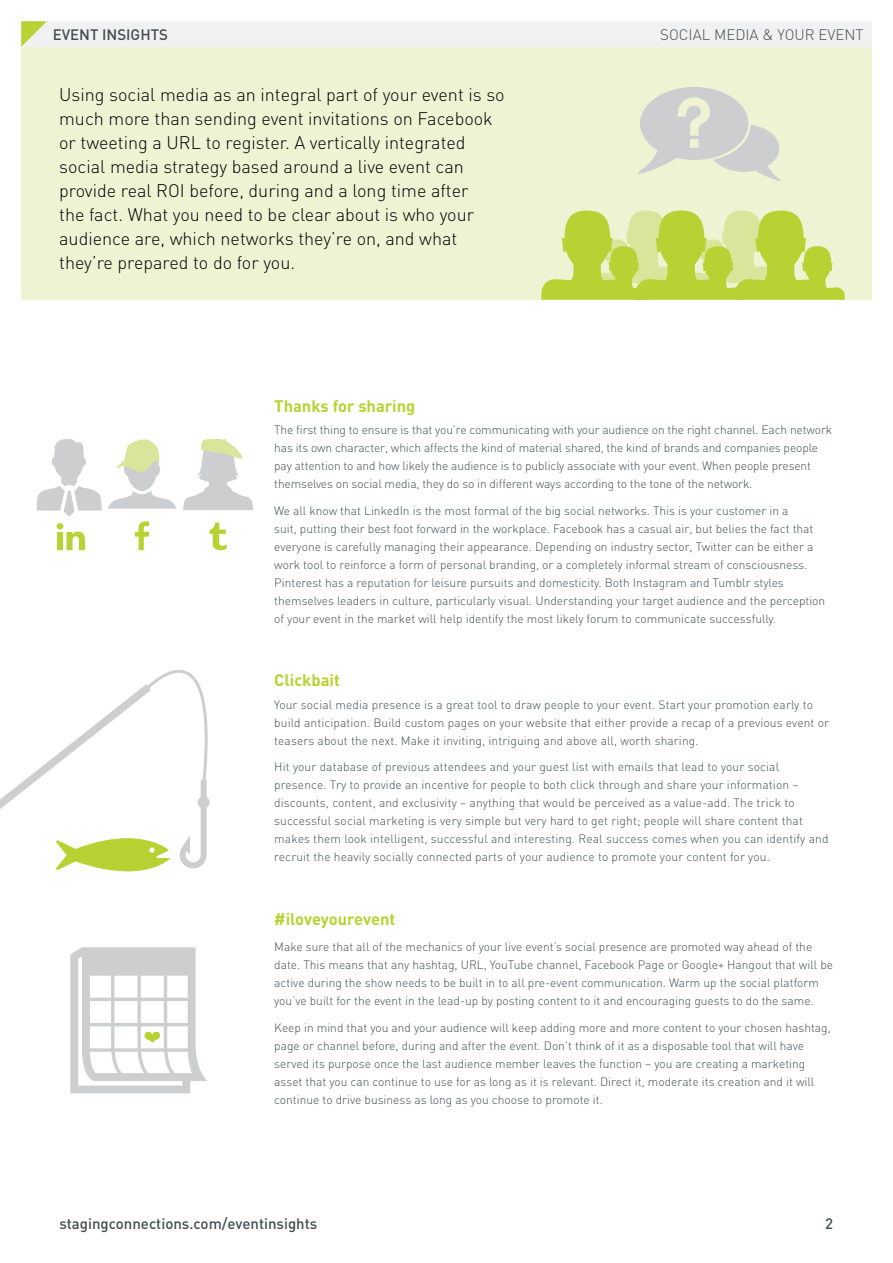
<style>
.page{position:relative;width:893px;height:1263px;background:#fff}
.page>*{position:absolute;margin:0;border:0;box-sizing:border-box;transform-origin:0 0}
.t1{font:300 18px/24px "DIN";color:#000}
.t2{font:700 16.5px "DIN";color:#b8d133}
.t3{font:500 15px "DIN";color:#434d4f}
.t4{font:300 15px "DIN";color:#434d4f}
.t5{font:300 12px/18px "DIN";color:#434d4f}
</style>
<div class="page">
<div style="left:21px;top:21px;width:851px;height:279px;background:#eef3d4"></div>
<svg style="left:0;top:669px;width:210px;height:202px"></svg>
<svg style="left:638px;top:87px;width:143px;height:94px"></svg>
<svg style="left:541px;top:210px;width:304px;height:90px"></svg>
<svg style="left:37px;top:439px;width:65px;height:78px"></svg>
<svg style="left:135px;top:521px;width:14px;height:29px"></svg>
<svg style="left:57px;top:523px;width:28px;height:27px"></svg>
<svg style="left:210px;top:522px;width:17px;height:28px"></svg>
<svg style="left:108px;top:439px;width:68px;height:70px"></svg>
<svg style="left:183px;top:438px;width:70px;height:72px"></svg>
<svg style="left:70px;top:947px;width:137px;height:146px"></svg>
<div style="left:21px;top:21px;width:851px;height:26px;background:#f1f1f2"></div>
<svg style="left:21px;top:21px;width:26px;height:26px"></svg>
<p class="t3" style="left:53px;top:25px;width:117px">EVENT INSIGHTS</p>
<p class="t4" style="left:660px;top:25px;width:205px">SOCIAL MEDIA &amp; YOUR EVENT</p>
<p class="t1" style="left:59px;top:83px;width:447px">Using social media as an integral part of your event is so much more than sending event invitations on Facebook or tweeting a URL to register. A vertically integrated social media strategy based around a live event can provide real ROI before, during and a long time after<br>the fact. What you need to be clear about is who your audience are, which networks they’re on, and what they’re prepared to do for you.</p>
<h2 class="t2" style="left:274px;top:395px;width:143px">Thanks for sharing</h2>
<p class="t5" style="left:274px;top:421px;width:559px">The first thing to ensure is that you’re communicating with your audience on the right channel. Each network has its own character, which affects the kind of material shared, the kind of brands and companies people pay attention to and how likely the audience is to publicly associate with your event. When people present themselves on social media, they do so in different ways according to the tone of the network.</p>
<p class="t5" style="left:274px;top:501px;width:553px">We all know that LinkedIn is the most formal of the big social networks. This is your customer in a<br>suit, putting their best foot forward in the workplace. Facebook has a casual air, but belies the fact that everyone is carefully managing their appearance. Depending on industry sector, Twitter can be either a work tool to reinforce a form of personal branding, or a completely informal stream of consciousness.<br>Pinterest has a reputation for leisure pursuits and domesticity. Both Instagram and Tumblr styles themselves leaders in culture, particularly visual. Understanding your target audience and the perception of your event in the market will help identify the most likely forum to communicate successfully.</p>
<h2 class="t2" style="left:274px;top:670px;width:67px">Clickbait</h2>
<p class="t5" style="left:274px;top:695px;width:556px">Your social media presence is a great tool to draw people to your event. Start your promotion early to build anticipation. Build custom pages on your website that either provide a recap of a previous event or teasers about the next. Make it inviting, intriguing and above all, worth sharing.</p>
<p class="t5" style="left:274px;top:758px;width:556px">Hit your database of previous attendees and your guest list with emails that lead to your social presence. Try to provide an incentive for people to both click through and share your information – discounts, content, and exclusivity – anything that would be perceived as a value-add. The trick to successful social marketing is very simple but very hard to get right; people will share content that makes them look intelligent, successful and interesting. Real success comes when you can identify and recruit the heavily socially connected parts of your audience to promote your content for you.</p>
<h2 class="t2" style="left:274px;top:908px;width:123px">#iloveyourevent</h2>
<p class="t5" style="left:274px;top:938px;width:560px">Make sure that all of the mechanics of your live event’s social presence are promoted way ahead of the date. This means that any hashtag, URL, YouTube channel, Facebook Page or Google+ Hangout that will be active during the show needs to be built in to all pre-event communication. Warm up the social platform you’ve built for the event in the lead-up by posting content to it and encouraging guests to do the same.</p>
<p class="t5" style="left:274px;top:1018px;width:558px">Keep in mind that you and your audience will keep adding more and more content to your chosen hashtag, page or channel before, during and after the event. Don’t think of it as a disposable tool that will have served its purpose once the last audience member leaves the function – you are creating a marketing asset that you can continue to use for as long as it is relevant. Direct it, moderate its creation and it will continue to drive business as long as you choose to promote it.</p>
<p class="t3" style="left:60px;top:1214px;width:259px">stagingconnections.com/eventinsights</p>
<p class="t3" style="left:825px;top:1214px;width:9px">2</p>
</div>
